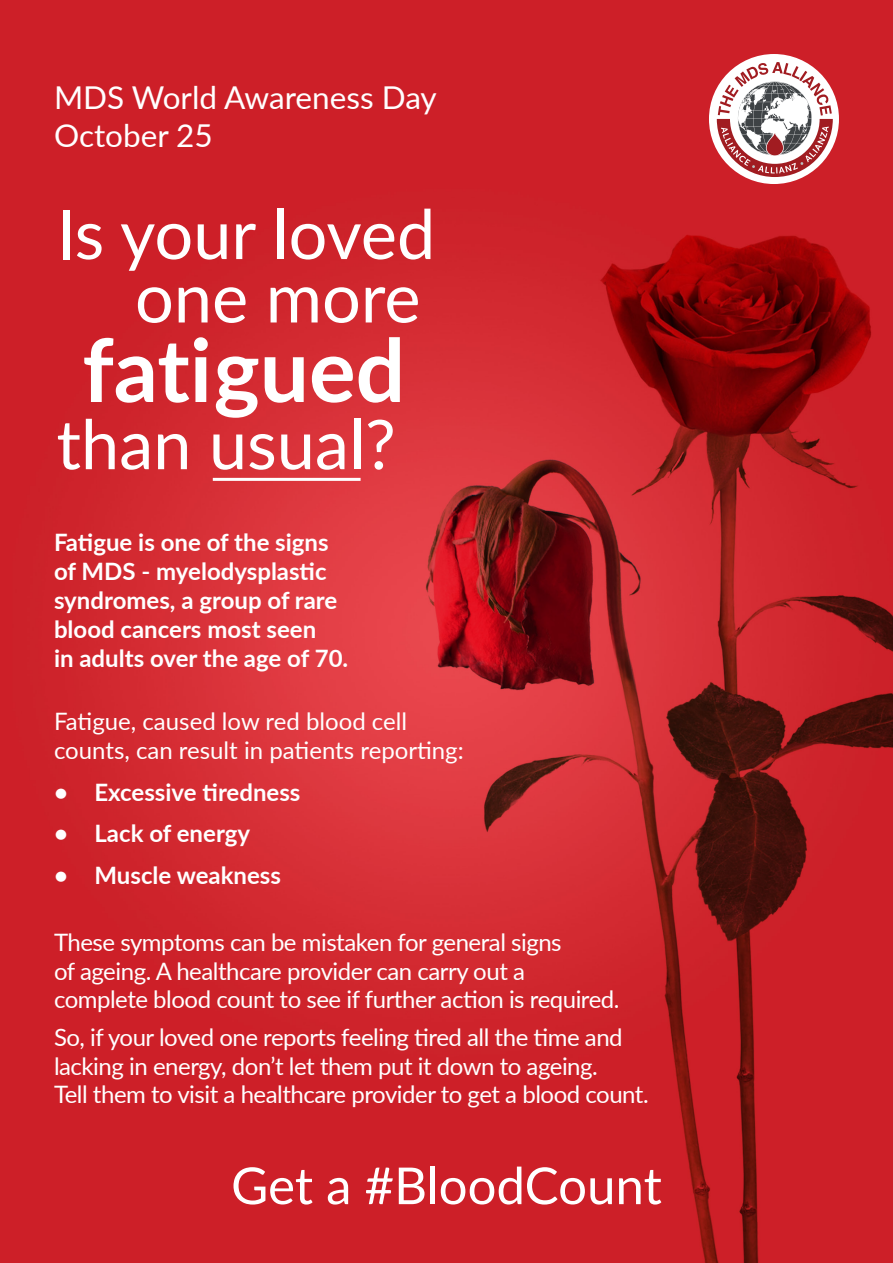
<style>
.page{position:relative;width:893px;height:1263px;background:#fff}
.page>*{position:absolute;margin:0;border:0;box-sizing:border-box;transform-origin:0 0}
.t1{font:700 87.3px "Lato";color:#fff}
.t2{font:68.4px "Lato";color:#fff}
.t3{font:51px "Lato";letter-spacing:-.005em;color:#fff}
.t4{font:31.5px "Lato";color:#fff}
.t5{font:24px/28.8px "Lato";letter-spacing:-.02em;color:#fff}
.t6{font:700 24px/28.8px "Lato";color:#fff}
.t7{font:24px/28.8px "Lato";color:#fff}
</style>
<div class="page">
<img style="left:0;top:0;width:893px;height:1263px">
<div style="left:709px;top:54px;width:130px;height:130px;background:#fff;border-radius:50%"></div>
<svg style="left:717px;top:62px;width:116px;height:115px"></svg>
<hr style="left:213px;top:478px;width:148px;height:3px;background:#fff">
<p class="t4" style="left:54px;top:75px;width:384px">MDS World Awareness Day</p>
<p class="t4" style="left:54px;top:113px;width:160px">October 25</p>
<p class="t2" style="left:56px;top:185px;width:380px">Is your loved</p>
<p class="t2" style="left:135px;top:249px;width:287px">one more</p>
<p class="t1" style="left:82px;top:306px;width:324px">fatigued</p>
<p class="t2" style="left:56px;top:395px;width:341px">than usual?</p>
<p class="t6" style="left:54px;top:527px;width:296px">Fatigue is one of the signs of MDS - myelodysplastic syndromes, a group of rare blood cancers most seen<br>in adults over the age of 70.</p>
<p class="t7" style="left:54px;top:706px;width:411px">Fatigue, caused low red blood cell counts, can result in patients reporting:</p>
<p class="t6" style="left:54px;top:776px;width:248px">• Excessive tiredness</p>
<p class="t6" style="left:54px;top:818px;width:198px">• Lack of energy</p>
<p class="t6" style="left:54px;top:859px;width:228px">• Muscle weakness</p>
<p class="t5" style="left:54px;top:927px;width:567px">These symptoms can be mistaken for general signs<br>of ageing. A healthcare provider can carry out a complete blood count to see if further action is required.</p>
<p class="t5" style="left:54px;top:1021px;width:596px">So, if your loved one reports feeling tired all the time and lacking in energy, don’t let them put it down to ageing.<br>Tell them to visit a healthcare provider to get a blood count.</p>
<p class="t3" style="left:231px;top:1149px;width:432px">Get a #BloodCount</p>
</div>
